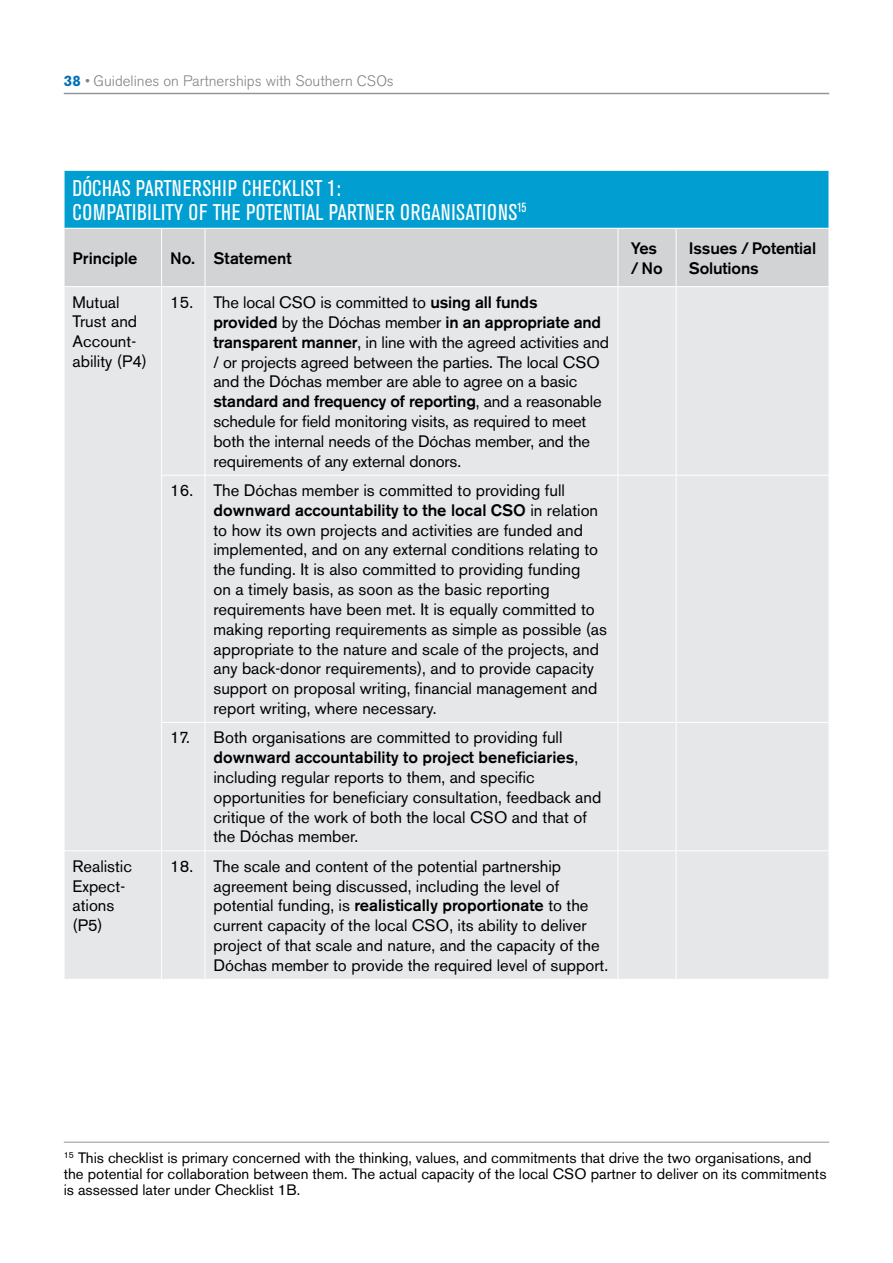
<style>
.page{position:relative;width:893px;height:1263px;background:#fff}
.page>*{position:absolute;margin:0;border:0;box-sizing:border-box;transform-origin:0 0}
.t1{font:condensed 22.5px/24px "Akzidenz Grotesk BE";letter-spacing:.02em;color:#fff}
.t2{font:16.5px/19.8px "Akzidenz Grotesk BE";color:#000}
.t3{font:500 16.5px/19.8px "Akzidenz Grotesk BE";letter-spacing:-.01em;color:#000}
.t4{font:15px/15.6px "Akzidenz Grotesk BE";color:#000}
.t5{font:300 15px "Akzidenz Grotesk BE";color:#808285}
.s1{font-weight:700;color:#0071b4}
.s2{font-weight:500}
</style>
<div class="page">
<hr style="left:64px;top:93px;width:765px;height:1px;background:#939598">
<div style="left:64px;top:170px;width:765px;height:58px;background:#009ed1"></div>
<div style="left:65px;top:229px;width:764px;height:57px;background:#d1d3d4"></div>
<div style="left:65px;top:287px;width:764px;height:692px;background:#e6e7e8"></div>
<hr style="left:64px;top:170px;width:98px;height:1px;background:#fff">
<hr style="left:64px;top:171px;width:1px;height:57px;background:#fff">
<hr style="left:162px;top:170px;width:43px;height:1px;background:#fff">
<hr style="left:205px;top:170px;width:413px;height:1px;background:#fff">
<hr style="left:618px;top:170px;width:58px;height:1px;background:#fff">
<hr style="left:676px;top:170px;width:153px;height:1px;background:#fff">
<hr style="left:162px;top:475px;width:43px;height:1px;background:#fff">
<hr style="left:205px;top:475px;width:413px;height:1px;background:#fff">
<hr style="left:618px;top:475px;width:58px;height:1px;background:#fff">
<hr style="left:676px;top:475px;width:153px;height:1px;background:#fff">
<hr style="left:162px;top:722px;width:43px;height:1px;background:#fff">
<hr style="left:205px;top:722px;width:413px;height:1px;background:#fff">
<hr style="left:618px;top:722px;width:58px;height:1px;background:#fff">
<hr style="left:676px;top:722px;width:153px;height:1px;background:#fff">
<hr style="left:162px;top:850px;width:43px;height:1px;background:#fff">
<hr style="left:205px;top:850px;width:413px;height:1px;background:#fff">
<hr style="left:618px;top:850px;width:58px;height:1px;background:#fff">
<hr style="left:676px;top:850px;width:153px;height:1px;background:#fff">
<hr style="left:161px;top:228px;width:1px;height:58px;background:#fff">
<hr style="left:205px;top:228px;width:1px;height:58px;background:#fff">
<hr style="left:618px;top:228px;width:1px;height:58px;background:#fff">
<hr style="left:676px;top:228px;width:1px;height:58px;background:#fff">
<hr style="left:205px;top:287px;width:1px;height:188px;background:#fff">
<hr style="left:618px;top:287px;width:1px;height:188px;background:#fff">
<hr style="left:676px;top:287px;width:1px;height:188px;background:#fff">
<hr style="left:205px;top:475px;width:1px;height:247px;background:#fff">
<hr style="left:618px;top:475px;width:1px;height:247px;background:#fff">
<hr style="left:676px;top:475px;width:1px;height:247px;background:#fff">
<hr style="left:205px;top:722px;width:1px;height:129px;background:#fff">
<hr style="left:618px;top:722px;width:1px;height:129px;background:#fff">
<hr style="left:676px;top:722px;width:1px;height:129px;background:#fff">
<hr style="left:205px;top:851px;width:1px;height:128px;background:#fff">
<hr style="left:618px;top:851px;width:1px;height:128px;background:#fff">
<hr style="left:676px;top:851px;width:1px;height:128px;background:#fff">
<hr style="left:161px;top:287px;width:1px;height:188px;background:#fff">
<hr style="left:161px;top:475px;width:1px;height:247px;background:#fff">
<hr style="left:161px;top:722px;width:1px;height:128px;background:#fff">
<hr style="left:64px;top:850px;width:98px;height:1px;background:#fff">
<hr style="left:161px;top:851px;width:1px;height:128px;background:#fff">
<hr style="left:64px;top:1142px;width:765px;height:1px;background:#939598">
<p class="t5" style="left:64px;top:72px;width:332px"><span class="s1">38</span> • Guidelines on Partnerships with Southern CSOs</p>
<h1 class="t1" style="left:73px;top:176px;width:455px">DÓCHAS PARTNERSHIP CHECKLIST 1:<br>COMPATIBILITY OF THE POTENTIAL PARTNER ORGANISATIONS<sup>15</sup></h1>
<p class="t3" style="left:73px;top:248px;width:66px">Principle</p>
<p class="t3" style="left:170px;top:248px;width:123px">No. Statement</p>
<p class="t3" style="left:631px;top:238px;width:34px">Yes / No</p>
<p class="t3" style="left:689px;top:238px;width:129px">Issues / Potential<br>Solutions</p>
<p class="t2" style="left:73px;top:292px;width:76px">Mutual<br>Trust and<br>Account&shy;ability (P4)</p>
<p class="t2" style="left:213px;top:293px;width:397px;text-indent:-43px">15. The local CSO is committed to <span class="s2">using all funds<br>provided</span> by the Dóchas member <span class="s2">in an appropriate and transparent manner</span>, in line with the agreed activities and / or projects agreed between the parties. The local CSO and the Dóchas member are able to agree on a basic <span class="s2">standard and frequency of reporting</span>, and a reasonable schedule for field monitoring visits, as required to meet both the internal needs of the Dóchas member, and the requirements of any external donors.</p>
<p class="t2" style="left:213px;top:480px;width:395px;text-indent:-43px">16. The Dóchas member is committed to providing full <span class="s2">downward accountability to the local CSO</span> in relation to how its own projects and activities are funded and implemented, and on any external conditions relating to the funding. It is also committed to providing funding<br>on a timely basis, as soon as the basic reporting requirements have been met. It is equally committed to making reporting requirements as simple as possible (as appropriate to the nature and scale of the projects, and any back-donor requirements), and to provide capacity support on proposal writing, financial management and report writing, where necessary.</p>
<p class="t2" style="left:213px;top:728px;width:389px;text-indent:-43px">17. Both organisations are committed to providing full <span class="s2">downward accountability to project beneficiaries</span>, including regular reports to them, and specific opportunities for beneficiary consultation, feedback and critique of the work of both the local CSO and that of the Dóchas member.</p>
<p class="t2" style="left:73px;top:856px;width:61px">Realistic<br>Expect&shy;ations (P5)</p>
<p class="t2" style="left:213px;top:856px;width:396px;text-indent:-43px">18. The scale and content of the potential partnership agreement being discussed, including the level of potential funding, is <span class="s2">realistically proportionate</span> to the current capacity of the local CSO, its ability to deliver project of that scale and nature, and the capacity of the Dóchas member to provide the required level of support.</p>
<p class="t4" style="left:64px;top:1150px;width:764px"><sup>15</sup> This checklist is primary concerned with the thinking, values, and commitments that drive the two organisations, and the potential for collaboration between them. The actual capacity of the local CSO partner to deliver on its commitments is assessed later under Checklist 1B.</p>
</div>
